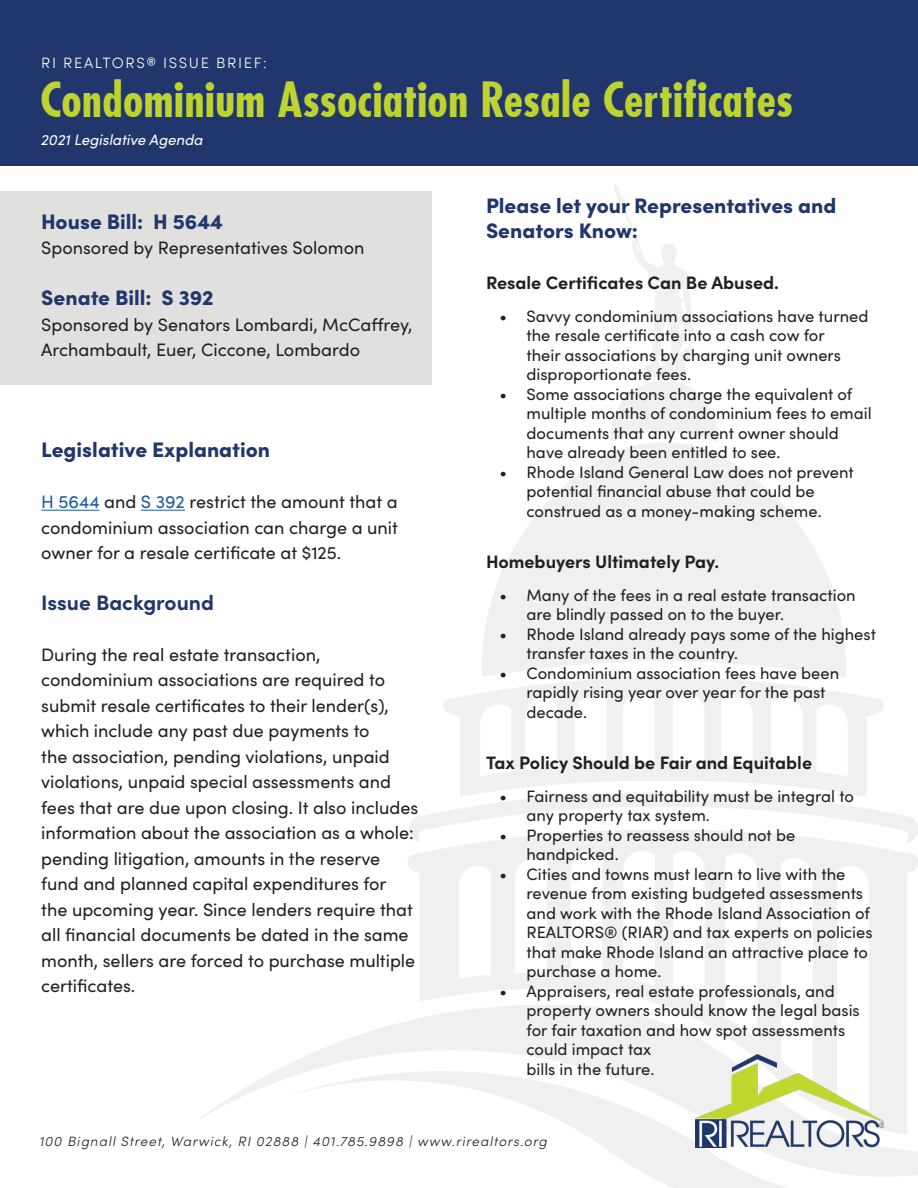
<style>
.page{position:relative;width:918px;height:1188px;background:#fff}
.page>*{position:absolute;margin:0;border:0;box-sizing:border-box;transform-origin:0 0}
.t1{font:700 condensed 46.5px "Futura";letter-spacing:.01em;color:#bed330}
.heading{font:900 21px/25.2px "Sofia Pro";color:#20366c}
.heading-2{font:700 21px "Sofia Pro";color:#20366c}
.t2{font:18px/25.5px "Sofia Pro";color:#231f20}
.t3{font:700 18px "Sofia Pro";color:#231f20}
.t4{font:16.5px/19.5px "Sofia Pro";color:#231f20}
.legislative_briefs{font:300 15px "Sofia Pro";letter-spacing:.11em;color:#fff}
.date{font:italic 15px "Sofia Pro";color:#fff}
.footnote{font:italic 300 13.5px "Sofia Pro";letter-spacing:.075em;color:#231f20}
.s1{font-family:"Titillium Web";font-weight:400}
.s2{color:#175d9e}
</style>
<div class="page">
<div style="left:0;top:192px;width:432px;height:193px;background:#e0e1df"></div>
<div style="left:0;top:0;width:918px;height:165px;background:#20366c"></div>
<img style="left:195px;top:184px;width:723px;height:1004px">
<hr style="left:41px;top:510px;width:59px;height:1px;background:#175d9e">
<hr style="left:141px;top:510px;width:44px;height:1px;background:#175d9e">
<img style="left:696px;top:1054px;width:188px;height:94px">
<p class="legislative_briefs" style="left:41px;top:52px;width:227px">RI REALTORS<span class="s1">®</span> ISSUE BRIEF:</p>
<p class="t1" style="left:40px;top:70px;width:754px">Condominium Association Resale Certificates</p>
<p class="date" style="left:41px;top:128px;width:164px">2021 Legislative Agenda</p>
<p class="heading" style="left:41px;top:207px;width:183px">House Bill: H 5644</p>
<p class="t2" style="left:41px;top:234px;width:325px">Sponsored by Representatives Solomon</p>
<p class="heading" style="left:41px;top:283px;width:174px">Senate Bill: S 392</p>
<p class="t2" style="left:41px;top:310px;width:373px">Sponsored by Senators Lombardi, McCaffrey,<br>Archambault, Euer, Ciccone, Lombardo</p>
<p class="heading" style="left:41px;top:436px;width:231px">Legislative Explanation</p>
<p class="t2" style="left:41px;top:488px;width:358px;text-align:justify"><span class="s2">H 5644</span> and <span class="s2">S 392</span> restrict the amount that a condominium association can charge a unit owner for a resale certificate at $125.</p>
<p class="heading-2" style="left:41px;top:587px;width:174px">Issue Background</p>
<p class="t2" style="left:41px;top:641px;width:379px">During the real estate transaction, condominium associations are required to submit resale certificates to their lender(s), which include any past due payments to<br>the association, pending violations, unpaid violations, unpaid special assessments and fees that are due upon closing. It also includes information about the association as a whole: pending litigation, amounts in the reserve fund and planned capital expenditures for<br>the upcoming year. Since lenders require that all financial documents be dated in the same month, sellers are forced to purchase multiple certificates.</p>
<p class="heading" style="left:486px;top:191px;width:352px">Please let your Representatives and<br>Senators Know:</p>
<p class="t3" style="left:486px;top:269px;width:295px">Resale Certificates Can Be Abused.</p>
<p class="t4" style="left:526px;top:305px;width:344px;text-indent:-27px">• Savvy condominium associations have turned the resale certificate into a cash cow for<br>their associations by charging unit owners disproportionate fees.</p>
<p class="t4" style="left:526px;top:383px;width:347px;text-indent:-27px">• Some associations charge the equivalent of multiple months of condominium fees to email documents that any current owner should have already been entitled to see.</p>
<p class="t4" style="left:526px;top:461px;width:329px;text-indent:-27px">• Rhode Island General Law does not prevent potential financial abuse that could be construed as a money-making scheme.</p>
<p class="t3" style="left:486px;top:548px;width:235px">Homebuyers Ultimately Pay.</p>
<p class="t4" style="left:526px;top:584px;width:331px;text-indent:-27px">• Many of the fees in a real estate transaction are blindly passed on to the buyer.</p>
<p class="t4" style="left:526px;top:623px;width:351px;text-indent:-27px">• Rhode Island already pays some of the highest transfer taxes in the country.</p>
<p class="t4" style="left:526px;top:662px;width:314px;text-indent:-27px">• Condominium association fees have been rapidly rising year over year for the past decade.</p>
<p class="t3" style="left:486px;top:749px;width:328px">Tax Policy Should be Fair and Equitable</p>
<p class="t4" style="left:526px;top:785px;width:329px;text-indent:-27px">• Fairness and equitability must be integral to any property tax system.</p>
<p class="t4" style="left:526px;top:824px;width:270px;text-indent:-27px">• Properties to reassess should not be handpicked.</p>
<p class="t4" style="left:526px;top:863px;width:348px;text-indent:-27px">• Cities and towns must learn to live with the revenue from existing budgeted assessments and work with the Rhode Island Association of REALTORS® (RIAR) and tax experts on policies that make Rhode Island an attractive place to purchase a home.</p>
<p class="t4" style="left:526px;top:980px;width:335px;text-indent:-27px">• Appraisers, real estate professionals, and property owners should know the legal basis for fair taxation and how spot assessments could impact tax<br>bills in the future.</p>
<p class="footnote" style="left:40px;top:1131px;width:509px">100 Bignall Street, Warwick, RI 02888 | 401.785.9898 | www.rirealtors.org</p>
</div>
